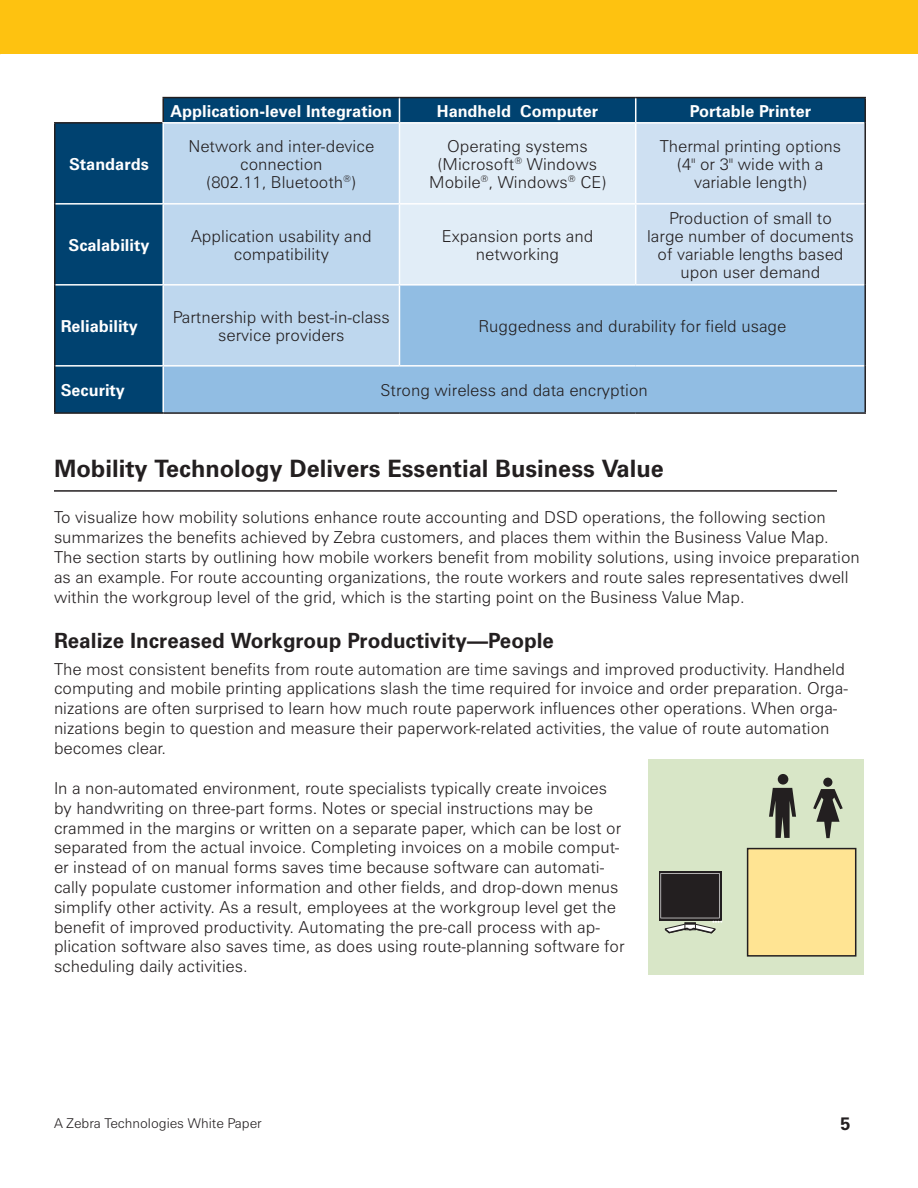
<style>
.page{position:relative;width:918px;height:1188px;background:#fff}
.page>*{position:absolute;margin:0;border:0;box-sizing:border-box;transform-origin:0 0}
.Page_Header{font:700 24px "Zurich BT";color:#231f20}
.Page_Sub-Header{font:700 21px "Zurich BT";color:#231f20}
.t1{font:700 18px "Zurich BT";color:#231f20}
.Content{font:300 16.5px/19.8px "Zurich BT";color:#231f20;text-align:center}
.Content-2{font:700 16.5px "Zurich BT";color:#fff}
.t2{font:300 13.5px "Zurich BT";color:#231f20}
</style>
<div class="page">
<div style="left:0;top:0;width:918px;height:54px;background:#fec210"></div>
<hr style="left:54px;top:490px;width:783px;height:2px;background:#231f20">
<svg style="left:56px;top:98px;width:343px;height:314px;background:#114e79"></svg>
<div style="left:164px;top:124px;width:235px;height:160px;background:#bed7ee"></div>
<svg style="left:164px;top:286px;width:700px;height:126px;background:#9ac2e5"></svg>
<hr style="left:162px;top:97px;width:237px;height:1px;background:#231f20">
<hr style="left:162px;top:98px;width:2px;height:24px;background:#231f20">
<hr style="left:399px;top:97px;width:237px;height:1px;background:#231f20">
<hr style="left:636px;top:97px;width:230px;height:1px;background:#231f20">
<hr style="left:54px;top:122px;width:108px;height:2px;background:#231f20">
<hr style="left:54px;top:124px;width:2px;height:80px;background:#231f20">
<hr style="left:54px;top:204px;width:2px;height:81px;background:#231f20">
<hr style="left:54px;top:285px;width:2px;height:81px;background:#231f20">
<hr style="left:54px;top:366px;width:2px;height:46px;background:#231f20">
<hr style="left:56px;top:203px;width:107px;height:2px;background:#fff">
<hr style="left:56px;top:284px;width:107px;height:2px;background:#fff">
<hr style="left:399px;top:286px;width:1px;height:79px;background:#fff">
<hr style="left:56px;top:365px;width:107px;height:2px;background:#fff">
<svg style="left:399px;top:98px;width:465px;height:186px;background:#bbd1e3"></svg>
<hr style="left:162px;top:122px;width:237px;height:2px;background:#fff">
<hr style="left:162px;top:124px;width:2px;height:79px;background:#fff">
<hr style="left:399px;top:122px;width:237px;height:2px;background:#fff">
<hr style="left:636px;top:122px;width:228px;height:2px;background:#fff">
<hr style="left:163px;top:203px;width:236px;height:2px;background:#fff">
<hr style="left:162px;top:205px;width:2px;height:79px;background:#fff">
<hr style="left:399px;top:203px;width:237px;height:2px;background:#fff">
<hr style="left:636px;top:203px;width:228px;height:2px;background:#fff">
<hr style="left:163px;top:284px;width:236px;height:2px;background:#fff">
<hr style="left:162px;top:286px;width:2px;height:79px;background:#fff">
<hr style="left:163px;top:365px;width:236px;height:2px;background:#fff">
<hr style="left:162px;top:367px;width:2px;height:45px;background:#fff">
<hr style="left:399px;top:365px;width:237px;height:2px;background:#fff">
<hr style="left:636px;top:365px;width:228px;height:2px;background:#fff">
<hr style="left:864px;top:366px;width:2px;height:46px;background:#231f20">
<hr style="left:54px;top:412px;width:109px;height:2px;background:#231f20">
<hr style="left:163px;top:412px;width:236px;height:2px;background:#231f20">
<hr style="left:399px;top:412px;width:237px;height:2px;background:#231f20">
<hr style="left:636px;top:412px;width:230px;height:2px;background:#231f20">
<hr style="left:864px;top:98px;width:2px;height:25px;background:#231f20">
<hr style="left:864px;top:123px;width:2px;height:81px;background:#231f20">
<hr style="left:864px;top:204px;width:2px;height:81px;background:#231f20">
<hr style="left:864px;top:285px;width:2px;height:81px;background:#231f20">
<div style="left:648px;top:759px;width:216px;height:216px;background:#d8e6c7"></div>
<div style="left:747px;top:848px;width:109px;height:109px;background:#ffe493;border:2px solid #231f20"></div>
<div style="left:659px;top:871px;width:62px;height:50px;background:#231f20"></div>
<svg style="left:660px;top:873px;width:62px;height:61px"></svg>
<div style="left:778px;top:774px;width:10px;height:11px;background:#231f20;border-radius:50%"></div>
<svg style="left:769px;top:788px;width:27px;height:50px"></svg>
<svg style="left:813px;top:789px;width:30px;height:49px"></svg>
<div style="left:823px;top:778px;width:9px;height:9px;background:#231f20;border-radius:50%"></div>
<p class="Content-2" style="left:69px;top:154px;width:81px">Standards</p>
<p class="Content-2" style="left:171px;top:101px;width:223px">Application-level Integration</p>
<p class="Content-2" style="left:437px;top:101px;width:163px">Handheld Computer</p>
<p class="Content-2" style="left:690px;top:101px;width:123px">Portable Printer</p>
<p class="Content" style="left:189px;top:137px;width:187px;line-height:18px">Network and inter-device connection<br>(802.11, Bluetooth<sup>®</sup>)</p>
<p class="Content" style="left:429px;top:137px;width:178px;line-height:18px">Operating systems (Microsoft<sup>®</sup> Windows<br>Mobile<sup>®</sup>, Windows<sup>®</sup> CE)</p>
<p class="Content" style="left:660px;top:137px;width:183px;line-height:18px">Thermal printing options (4" or 3" wide with a variable length)</p>
<p class="Content-2" style="left:68px;top:235px;width:82px">Scalability</p>
<p class="Content" style="left:191px;top:227px;width:182px;line-height:18px">Application usability and compatibility</p>
<p class="Content" style="left:442px;top:227px;width:153px;line-height:18px">Expansion ports and networking</p>
<p class="Content" style="left:647px;top:209px;width:208px;line-height:18px">Production of small to<br>large number of documents of variable lengths based upon user demand</p>
<p class="Content-2" style="left:61px;top:316px;width:79px">Reliability</p>
<p class="Content" style="left:173px;top:308px;width:219px;line-height:18px">Partnership with best-in-class service providers</p>
<p class="Content" style="left:478px;top:316px;width:310px">Ruggedness and durability for field usage</p>
<p class="Content-2" style="left:61px;top:380px;width:66px">Security</p>
<p class="Content" style="left:381px;top:380px;width:269px">Strong wireless and data encryption</p>
<p class="Page_Header" style="left:54px;top:454px;width:611px">Mobility Technology Delivers Essential Business Value</p>
<p class="Content" style="left:54px;top:508px;width:807px;text-align:left">To visualize how mobility solutions enhance route accounting and DSD operations, the following section summarizes the benefits achieved by Zebra customers, and places them within the Business Value Map.<br>The section starts by outlining how mobile workers benefit from mobility solutions, using invoice preparation as an example. For route accounting organizations, the route workers and route sales representatives dwell within the workgroup level of the grid, which is the starting point on the Business Value Map.</p>
<p class="Page_Sub-Header" style="left:54px;top:628px;width:502px">Realize Increased Workgroup Productivity—People</p>
<p class="Content" style="left:54px;top:659px;width:796px;text-align:left">The most consistent benefits from route automation are time savings and improved productivity. Handheld computing and mobile printing applications slash the time required for invoice and order preparation. Orga&shy;nizations are often surprised to learn how much route paperwork influences other operations. When orga&shy;nizations begin to question and measure their paperwork-related activities, the value of route automation becomes clear.</p>
<p class="Content" style="left:54px;top:778px;width:572px;text-align:left">In a non-automated environment, route specialists typically create invoices by handwriting on three-part forms. Notes or special instructions may be crammed in the margins or written on a separate paper, which can be lost or separated from the actual invoice. Completing invoices on a mobile comput&shy;er instead of on manual forms saves time because software can automati&shy;cally populate customer information and other fields, and drop-down menus simplify other activity. As a result, employees at the workgroup level get the benefit of improved productivity. Automating the pre-call process with ap&shy;plication software also saves time, as does using route-planning software for scheduling daily activities.</p>
<p class="t2" style="left:54px;top:1115px;width:209px">A Zebra Technologies White Paper</p>
<p class="t1" style="left:840px;top:1112px;width:11px">5</p>
</div>
